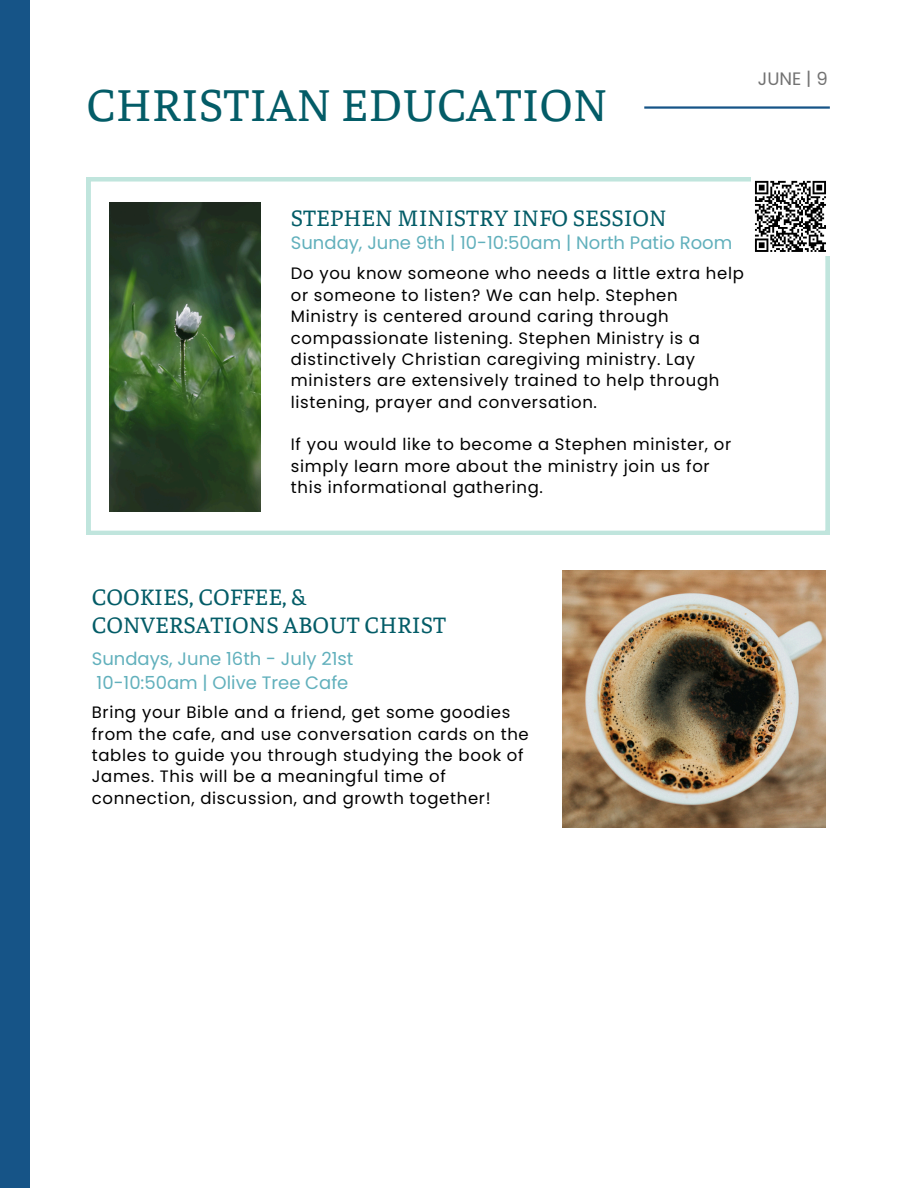
<style>
.page{position:relative;width:918px;height:1188px;background:#fff}
.page>*{position:absolute;margin:0;border:0;box-sizing:border-box;transform-origin:0 0}
.t1{font:48px "Faustina";color:#035c67}
.t2{font:24px/28.2px "Faustina";color:#035c67}
.t3{font:18px "Poppins";color:#61b0bc}
.t4{font:18px "Poppins";color:#737373}
.t5{font:16.5px/21.3px "Poppins";letter-spacing:.04em;color:#000}
</style>
<div class="page">
<hr style="left:644px;top:106px;width:186px;height:3px;background:#165487">
<div style="left:0;top:0;width:30px;height:1188px;background:#165487"></div>
<svg style="left:86px;top:177px;width:744px;height:358px"></svg>
<div style="left:751px;top:177px;width:79px;height:79px;background:#fff"></div>
<svg style="left:755px;top:180px;width:71px;height:72px"></svg>
<img style="left:110px;top:202px;width:151px;height:310px">
<img style="left:563px;top:570px;width:263px;height:258px">
<p class="t1" style="left:86px;top:71px;width:523px">CHRISTIAN EDUCATION</p>
<p class="t4" style="left:758px;top:66px;width:71px">JUNE | 9</p>
<p class="t2" style="left:291px;top:202px;width:377px">STEPHEN MINISTRY INFO SESSION</p>
<p class="t3" style="left:291px;top:230px;width:443px">Sunday, June 9th | 10-10:50am | North Patio Room</p>
<h3 class="t5" style="left:291px;top:263px;width:455px">Do you know someone who needs a little extra help or someone to listen? We can help. Stephen Ministry is centered around caring through compassionate listening. Stephen Ministry is a distinctively Christian caregiving ministry. Lay ministers are extensively trained to help through listening, prayer and conversation.</h3>
<h2 class="t5" style="left:291px;top:434px;width:442px">If you would like to become a Stephen minister, or simply learn more about the ministry join us for this informational gathering.</h2>
<h1 class="t2" style="left:92px;top:581px;width:356px">COOKIES, COFFEE, &amp;<br>CONVERSATIONS ABOUT CHRIST</h1>
<h2 class="t3" style="left:92px;top:646px;width:263px">Sundays, June 16th - July 21st</h2>
<p class="t3" style="left:97px;top:670px;width:253px">10-10:50am | Olive Tree Cafe</p>
<p class="t5" style="left:92px;top:702px;width:439px">Bring your Bible and a friend, get some goodies from the cafe, and use conversation cards on the tables to guide you through studying the book of James. This will be a meaningful time of connection, discussion, and growth together!</p>
</div>
